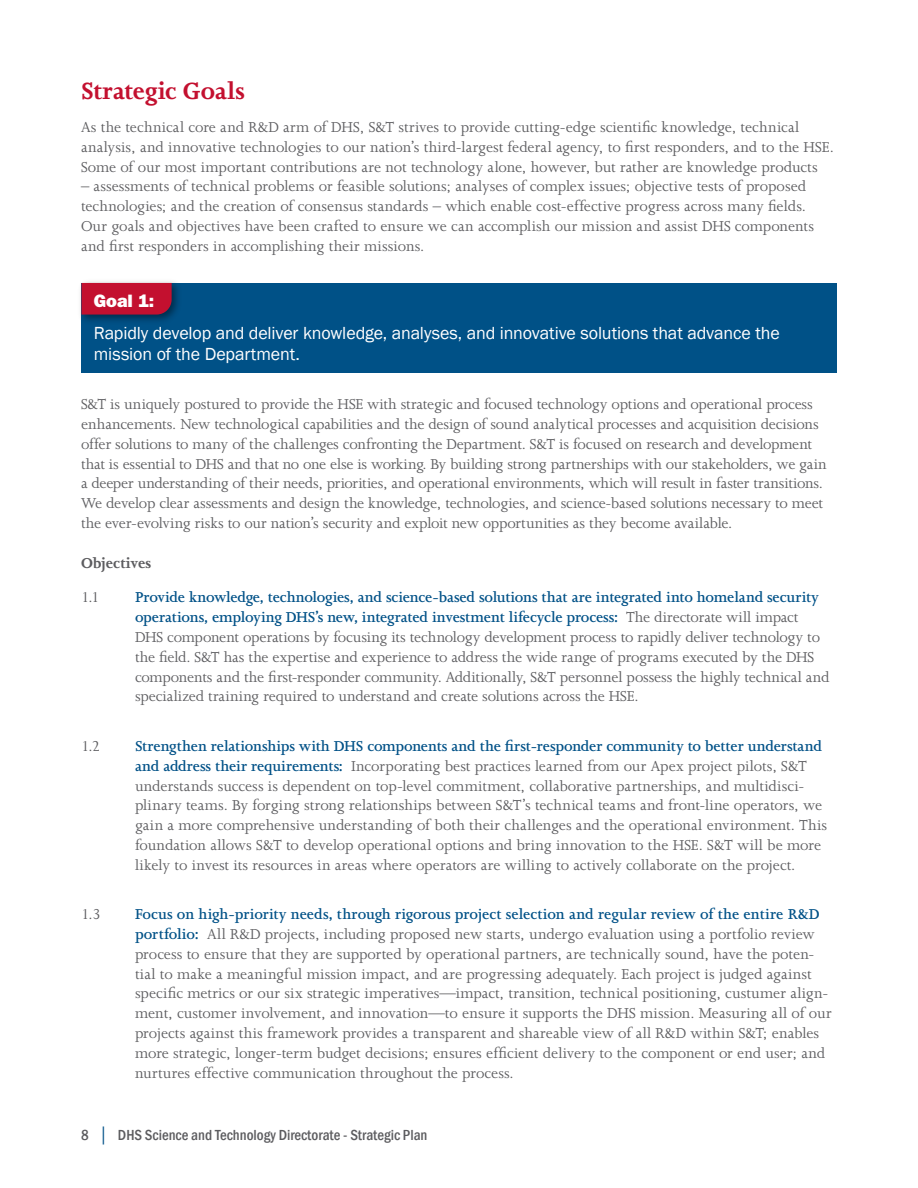
<style>
.page{position:relative;width:918px;height:1188px;background:#fff}
.page>*{position:absolute;margin:0;border:0;box-sizing:border-box;transform-origin:0 0}
.t1{font:700 27px "Joanna MT Std";letter-spacing:-.005em;color:#c3102f}
.t2{font:18px/31.5px "Franklin Gothic";letter-spacing:-.01em;color:#fff}
.t3{font:16.5px/19.8px "Joanna MT Std";letter-spacing:-.005em;color:#5c5c5f}
.t4{font:700 16.5px "Joanna MT Std";letter-spacing:-.01em;color:#5c5c5f}
.t5{font:500 condensed 15px "Franklin Gothic";color:#5c5c5f}
.s1{font-weight:800}
.s2{font-weight:600;color:#005187}
.s3{font-family:"Minion Pro";font-weight:400;font-stretch:normal;font-size:18px;color:#005187}
</style>
<div class="page">
<div style="left:81px;top:283px;width:756px;height:89px;background:#005187"></div>
<div style="left:81px;top:283px;width:91px;height:32px;background:#c3102f"></div>
<p class="t1" style="left:81px;top:76px;width:165px">Strategic Goals</p>
<p class="t3" style="left:81px;top:117px;width:754px">As the technical core and R&amp;D arm of DHS, S&amp;T strives to provide cutting-edge scientific knowledge, technical analysis, and innovative technologies to our nation’s third-largest federal agency, to first responders, and to the HSE.<br>Some of our most important contributions are not technology alone, however, but rather are knowledge products</p>
<p class="t3" style="left:81px;top:177px;width:735px">– assessments of technical problems or feasible solutions; analyses of complex issues; objective tests of proposed technologies; and the creation of consensus standards – which enable cost-effective progress across many fields.<br>Our goals and objectives have been crafted to ensure we can accomplish our mission and assist DHS components and first responders in accomplishing their missions.</p>
<h2 class="t2" style="left:94px;top:286px;width:687px"><span class="s1">Goal 1:<br></span>Rapidly develop and deliver knowledge, analyses, and innovative solutions that advance the</h2>
<h2 class="t2" style="left:94px;top:338px;width:207px">mission of the Department.</h2>
<p class="t3" style="left:81px;top:395px;width:747px">S&amp;T is uniquely postured to provide the HSE with strategic and focused technology options and operational process enhancements. New technological capabilities and the design of sound analytical processes and acquisition decisions offer solutions to many of the challenges confronting the Department. S&amp;T is focused on research and development that is essential to DHS and that no one else is working. By building strong partnerships with our stakeholders, we gain a deeper understanding of their needs, priorities, and operational environments, which will result in faster transitions.<br>We develop clear assessments and design the knowledge, technologies, and science-based solutions necessary to meet the ever-evolving risks to our nation’s security and exploit new opportunities as they become available.</p>
<p class="t4" style="left:81px;top:554px;width:72px">Objectives</p>
<p class="t3" style="left:81px;top:588px;width:20px">1.1</p>
<p class="t3" style="left:135px;top:588px;width:696px"><span class="s2">Provide knowledge, technologies, and science-based solutions that are integrated into homeland security operations, employing DHS’s new, integrated investment lifecycle process:</span> The directorate will impact DHS component operations by focusing its technology development process to rapidly deliver technology to the field. S&amp;T has the expertise and experience to address the wide range of programs executed by the DHS components and the first-responder community. Additionally, S&amp;T personnel possess the highly technical and specialized training required to understand and create solutions across the HSE.</p>
<p class="t3" style="left:81px;top:736px;width:21px">1.2</p>
<p class="t3" style="left:135px;top:736px;width:694px"><span class="s2">Strengthen relationships with DHS components and the first-responder community to better understand and address their requirements:</span> Incorporating best practices learned from our Apex project pilots, S&amp;T understands success is dependent on top-level commitment, collaborative partnerships, and multidisci&shy;plinary teams. By forging strong relationships between S&amp;T’s technical teams and front-line operators, we gain a more comprehensive understanding of both their challenges and the operational environment. This foundation allows S&amp;T to develop operational options and bring innovation to the HSE. S&amp;T will be more likely to invest its resources in areas where operators are willing to actively collaborate on the project.</p>
<p class="t3" style="left:81px;top:905px;width:21px">1.3</p>
<p class="t3" style="left:135px;top:905px;width:698px"><span class="s2">Focus on high-priority needs, through rigorous project selection and regular review of the entire R&amp;D portfolio:</span> All R&amp;D projects, including proposed new starts, undergo evaluation using a portfolio review process to ensure that they are supported by operational partners, are technically sound, have the poten&shy;tial to make a meaningful mission impact, and are progressing adequately. Each project is judged against specific metrics or our six strategic imperatives—impact, transition, technical positioning, custumer align&shy;ment, customer involvement, and innovation—to ensure it supports the DHS mission. Measuring all of our projects against this framework provides a transparent and shareable view of all R&amp;D within S&amp;T; enables more strategic, longer-term budget decisions; ensures efficient delivery to the component or end user; and nurtures effective communication throughout the process.</p>
<p class="t5" style="left:81px;top:1125px;width:348px">8 <span class="s3">|</span> DHS Science and Technology Directorate - Strategic Plan</p>
</div>
